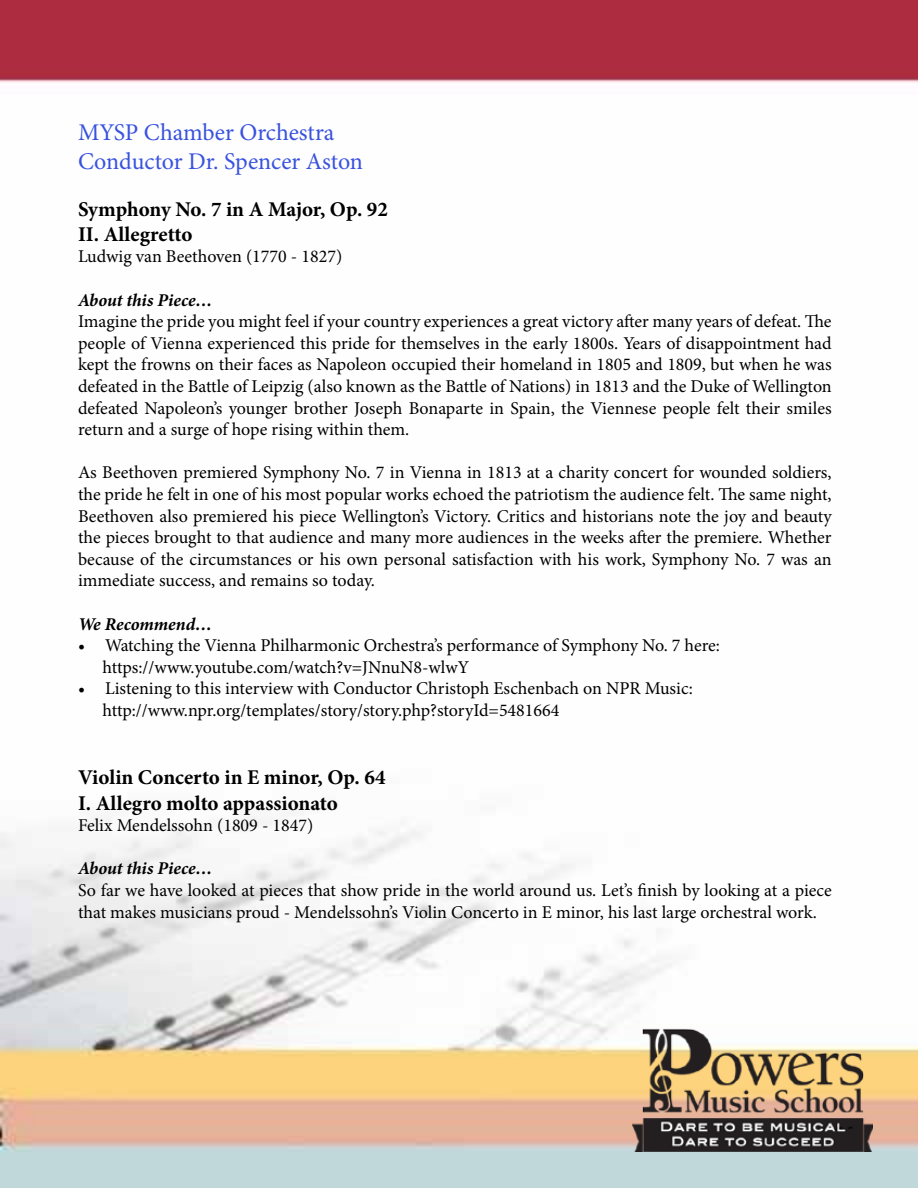
<style>
.page{position:relative;width:918px;height:1188px;background:#fff}
.page>*{position:absolute;margin:0;border:0;box-sizing:border-box;transform-origin:0 0}
.t1{font:24px/28.8px "Minion Pro";letter-spacing:-.005em;color:#3852de}
.t2{font:700 21px/25.2px "Minion Pro";color:#000}
.t3{font:18px/21.6px "Minion Pro";letter-spacing:-.005em;color:#000}
.t4{font:italic 700 18px "Minion Pro";letter-spacing:-.005em;color:#000}
</style>
<div class="page">
<img style="left:0;top:0;width:918px;height:1188px">
<img style="left:632px;top:1021px;width:241px;height:131px">
<h1 class="t1" style="left:78px;top:118px;width:287px">MYSP Chamber Orchestra<br>Conductor Dr. Spencer Aston</h1>
<p class="t2" style="left:78px;top:196px;width:311px">Symphony No. 7 in A Major, Op. 92<br>II. Allegretto</p>
<p class="t3" style="left:78px;top:246px;width:266px">Ludwig van Beethoven (1770 - 1827)</p>
<p class="t4" style="left:78px;top:287px;width:136px">About this Piece…</p>
<p class="t3" style="left:78px;top:311px;width:755px;text-align:justify">Imagine the pride you might feel if your country experiences a great victory after many years of defeat. The people of Vienna experienced this pride for themselves in the early 1800s. Years of disappointment had kept the frowns on their faces as Napoleon occupied their homeland in 1805 and 1809, but when he was defeated in the Battle of Leipzig (also known as the Battle of Nations) in 1813 and the Duke of Wellington defeated Napoleon’s younger brother Joseph Bonaparte in Spain, the Viennese people felt their smiles return and a surge of hope rising within them.</p>
<p class="t3" style="left:78px;top:462px;width:755px;text-align:justify">As Beethoven premiered Symphony No. 7 in Vienna in 1813 at a charity concert for wounded soldiers, the pride he felt in one of his most popular works echoed the patriotism the audience felt. The same night, Beethoven also premiered his piece Wellington’s Victory. Critics and historians note the joy and beauty the pieces brought to that audience and many more audiences in the weeks after the premiere. Whether because of the circumstances or his own personal satisfaction with his work, Symphony No. 7 was an immediate success, and remains so today.</p>
<p class="t4" style="left:78px;top:611px;width:136px">We Recommend…</p>
<p class="t3" style="left:103px;top:635px;width:619px;text-indent:-25px">• Watching the Vienna Philharmonic Orchestra’s performance of Symphony No. 7 here: https://www.youtube.com/watch?v=JNnuN8-wlwY</p>
<p class="t3" style="left:103px;top:678px;width:592px;text-indent:-25px">• Listening to this interview with Conductor Christoph Eschenbach on NPR Music: http://www.npr.org/templates/story/story.php?storyId=5481664</p>
<p class="t2" style="left:78px;top:765px;width:309px">Violin Concerto in E minor, Op. 64<br>I. Allegro molto appassionato</p>
<p class="t3" style="left:78px;top:815px;width:237px">Felix Mendelssohn (1809 - 1847)</p>
<p class="t4" style="left:78px;top:856px;width:136px">About this Piece…</p>
<p class="t3" style="left:78px;top:879px;width:755px">So far we have looked at pieces that show pride in the world around us. Let’s finish by looking at a piece that makes musicians proud - Mendelssohn’s Violin Concerto in E minor, his last large orchestral work.</p>
</div>
